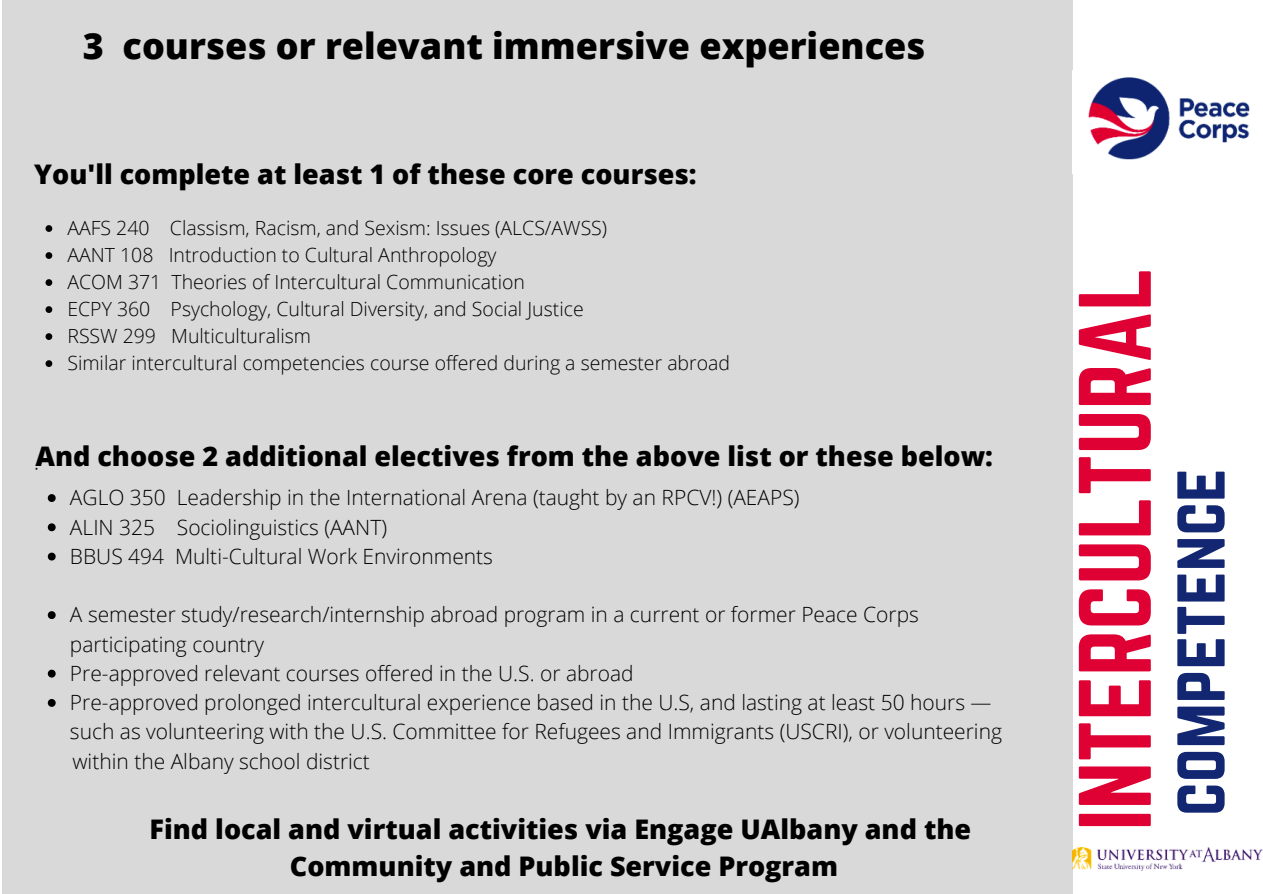
<style>
.page{position:relative;width:1263px;height:894px;background:#fff}
.page>*{position:absolute;margin:0;border:0;box-sizing:border-box;transform-origin:0 0}
.t1{font:90px "Norwester";color:#df0133}
.t2{font:67.5px "Norwester";color:#122672}
.t3{font:800 36px "Open Sans";color:#000}
.t4{font:800 27px/37px "Open Sans";color:#000;text-align:center}
.t5{font:300 21px/29.2px "Open Sans";color:#000}
.t6{font:300 19.5px/27px "Open Sans";color:#000}
</style>
<div class="page">
<div style="left:2px;top:0;width:1070px;height:893px;background:#d9d9d9"></div>
<img style="left:1072px;top:847px;width:190px;height:23px">
<img style="left:1088px;top:77px;width:162px;height:83px">
<svg style="left:48px;top:494px;width:8px;height:8px"></svg>
<svg style="left:48px;top:523px;width:8px;height:8px"></svg>
<svg style="left:48px;top:552px;width:8px;height:8px"></svg>
<svg style="left:48px;top:611px;width:8px;height:8px"></svg>
<svg style="left:48px;top:669px;width:8px;height:8px"></svg>
<svg style="left:48px;top:699px;width:8px;height:7px"></svg>
<svg style="left:46px;top:225px;width:6px;height:7px"></svg>
<svg style="left:46px;top:252px;width:6px;height:7px"></svg>
<svg style="left:46px;top:279px;width:6px;height:7px"></svg>
<svg style="left:46px;top:306px;width:6px;height:7px"></svg>
<svg style="left:46px;top:333px;width:6px;height:7px"></svg>
<svg style="left:46px;top:360px;width:6px;height:7px"></svg>
<h3 class="t3" style="left:83px;top:21px;width:844px">3 courses or relevant immersive experiences</h3>
<p class="t4" style="left:34px;top:155px;width:664px">You'll complete at least 1 of these core courses:</p>
<p class="t6" style="left:67px;top:214px;width:664px">AAFS 240 Classism, Racism, and Sexism: Issues (ALCS/AWSS)<br>AANT 108 Introduction to Cultural Anthropology<br>ACOM 371 Theories of Intercultural Communication<br>ECPY 360 Psychology, Cultural Diversity, and Social Justice<br>RSSW 299 Multiculturalism<br>Similar intercultural competencies course offered during a semester abroad</p>
<p class="t4" style="left:35px;top:437px;width:959px">And choose 2 additional electives from the above list or these below:</p>
<p class="t5" style="left:34px;top:453px;width:6px">·</p>
<p class="t5" style="left:70px;top:482px;width:731px">AGLO 350 Leadership in the International Arena (taught by an RPCV!) (AEAPS)<br>ALIN 325 Sociolinguistics (AANT)<br>BBUS 494 Multi-Cultural Work Environments</p>
<p class="t5" style="left:70px;top:599px;width:934px">A semester study/research/internship abroad program in a current or former Peace Corps participating country<br>Pre-approved relevant courses offered in the U.S. or abroad<br>Pre-approved prolonged intercultural experience based in the U.S, and lasting at least 50 hours — such as volunteering with the U.S. Committee for Refugees and Immigrants (USCRI), or volunteering</p>
<p class="t5" style="left:72px;top:745px;width:299px">within the Albany school district</p>
<p class="t4" style="left:150px;top:810px;width:823px">Find local and virtual activities via Engage UAlbany and the<br>Community and Public Service Program</p>
<h1 class="t1" style="left:1072px;top:830px;width:565px;rotate:-90deg">INTERCULTURAL</h1>
<h2 class="t2" style="left:1165px;top:815px;width:349px;rotate:-90deg">competence</h2>
</div>
